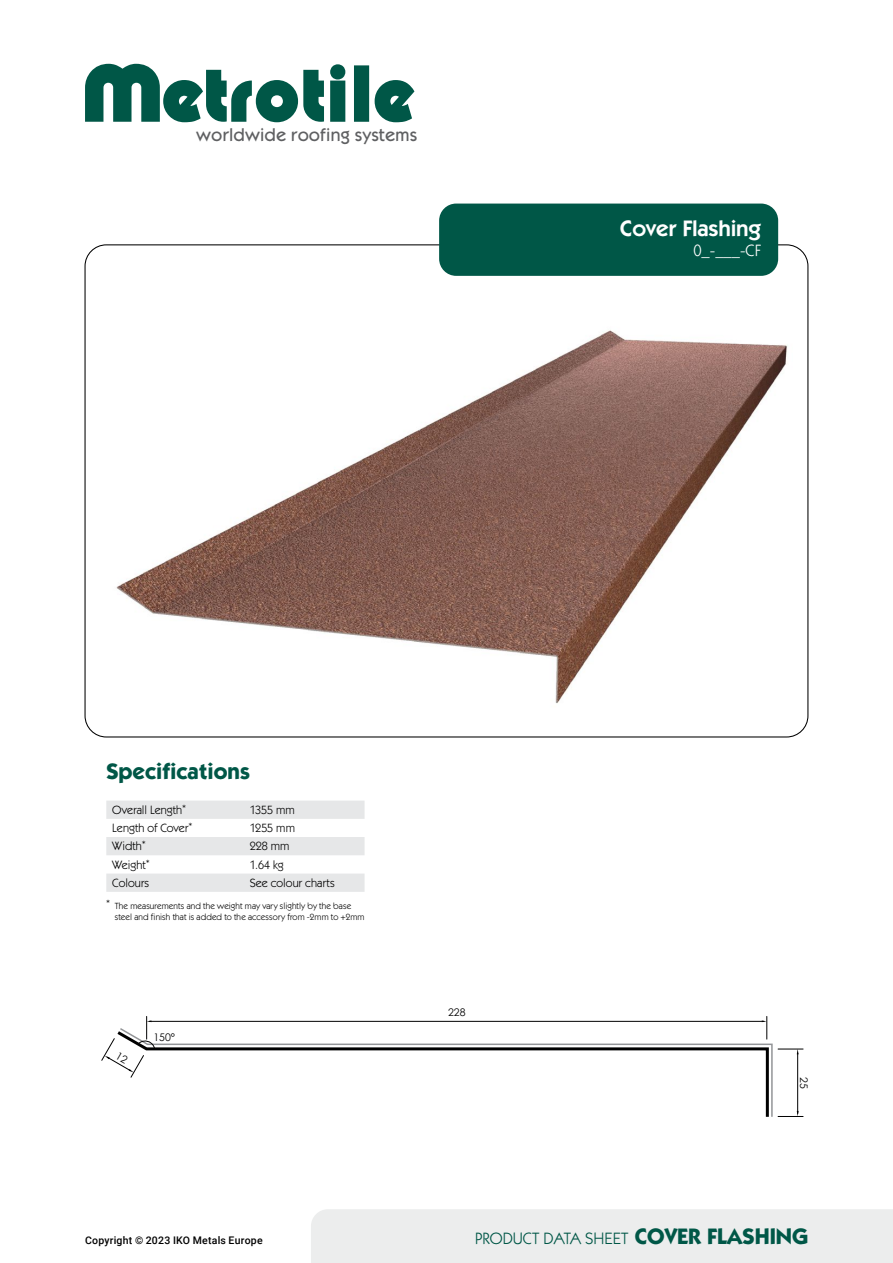
<style>
.page{position:relative;width:893px;height:1263px;background:#fff}
.page>*{position:absolute;margin:0;border:0;box-sizing:border-box;transform-origin:0 0}
.t1{font:700 22.5px "ITC Kabel Std";color:#005747}
.t2{font:600 22.5px "ITC Kabel Std";color:#fff}
.t3{font:500 18.6px "Kabel Itc TOT";color:#5f6062}
.t4{font:16.5px "ITC Kabel Std";color:#005747}
.t5{font:16.5px "ITC Kabel Std";color:#fff}
.t6{font:12px "ITC Kabel Std";letter-spacing:.005em;color:#000}
.t7{font:500 10.5px "Roboto";letter-spacing:.025em;color:#000}
.t8{font:10.5px "Century Gothic";color:#000}
.t9{font:9px/10.8px "ITC Kabel Std";letter-spacing:.015em;color:#000}
.s1{font-weight:700;font-size:22.5px}
</style>
<div class="page">
<svg style="left:85px;top:64px;width:239px;height:58px"></svg>
<svg style="left:330px;top:64px;width:15px;height:58px"></svg>
<div style="left:354px;top:65px;width:15px;height:57px;background:#005747"></div>
<svg style="left:375px;top:80px;width:39px;height:42px"></svg>
<div style="left:439px;top:204px;width:339px;height:72px;background:#005747;border-radius:17px"></div>
<div style="left:311px;top:1209px;width:582px;height:54px;background:#eceded"></div>
<img style="left:116px;top:330px;width:671px;height:374px">
<svg style="left:106px;top:800px;width:259px;height:92px"></svg>
<svg style="left:778px;top:1049px;width:25px;height:5px"></svg>
<svg style="left:762px;top:1016px;width:5px;height:11px"></svg>
<svg style="left:778px;top:1111px;width:25px;height:6px"></svg>
<hr style="left:149px;top:1021px;width:615px;height:1px;background:#000">
<hr style="left:797px;top:1053px;width:1px;height:60px;background:#000">
<svg style="left:130px;top:1027px;width:643px;height:90px"></svg>
<svg style="left:101px;top:1016px;width:54px;height:61px"></svg>
<h2 class="t3" style="left:196px;top:125px;width:223px">worldwide roofing systems</h2>
<h1 class="t2" style="left:620px;top:215px;width:143px">Cover Flashing</h1>
<h3 class="t5" style="left:693px;top:241px;width:69px">0_-___-CF</h3>
<h1 class="t1" style="left:106px;top:758px;width:145px">Specifications</h1>
<h3 class="t6" style="left:112px;top:803px;width:75px">Overall Length<sup>*</sup></h3>
<h3 class="t6" style="left:250px;top:803px;width:47px">1355 mm</h3>
<h3 class="t6" style="left:112px;top:821px;width:82px">Length of Cover<sup>*</sup></h3>
<h3 class="t6" style="left:250px;top:821px;width:47px">1255 mm</h3>
<h3 class="t6" style="left:112px;top:839px;width:35px">Width<sup>*</sup></h3>
<h3 class="t6" style="left:250px;top:839px;width:41px">228 mm</h3>
<h3 class="t6" style="left:112px;top:858px;width:39px">Weight<sup>*</sup></h3>
<h3 class="t6" style="left:250px;top:858px;width:36px">1.64 kg</h3>
<h3 class="t6" style="left:112px;top:876px;width:38px">Colours</h3>
<h3 class="t6" style="left:250px;top:876px;width:87px">See colour charts</h3>
<p class="t9" style="left:115px;top:900px;width:251px;text-indent:-9px">* The measurements and the weight may vary slightly by the base steel and finish that is added to the accessory from -2mm to +2mm</p>
<p class="t8" style="left:153px;top:1030px;width:23px">150°</p>
<p class="t7" style="left:85px;top:1233px;width:179px">Copyright © 2023 IKO Metals Europe</p>
<p class="t8" style="left:448px;top:1004px;width:19px">228</p>
<p class="t8" style="left:811px;top:1077px;width:13px;rotate:90deg">25</p>
<h3 class="t4" style="left:475px;top:1229px;width:335px">PRODUCT DATA SHEET <span class="s1">COVER FLASHING</span></h3>
</div>
